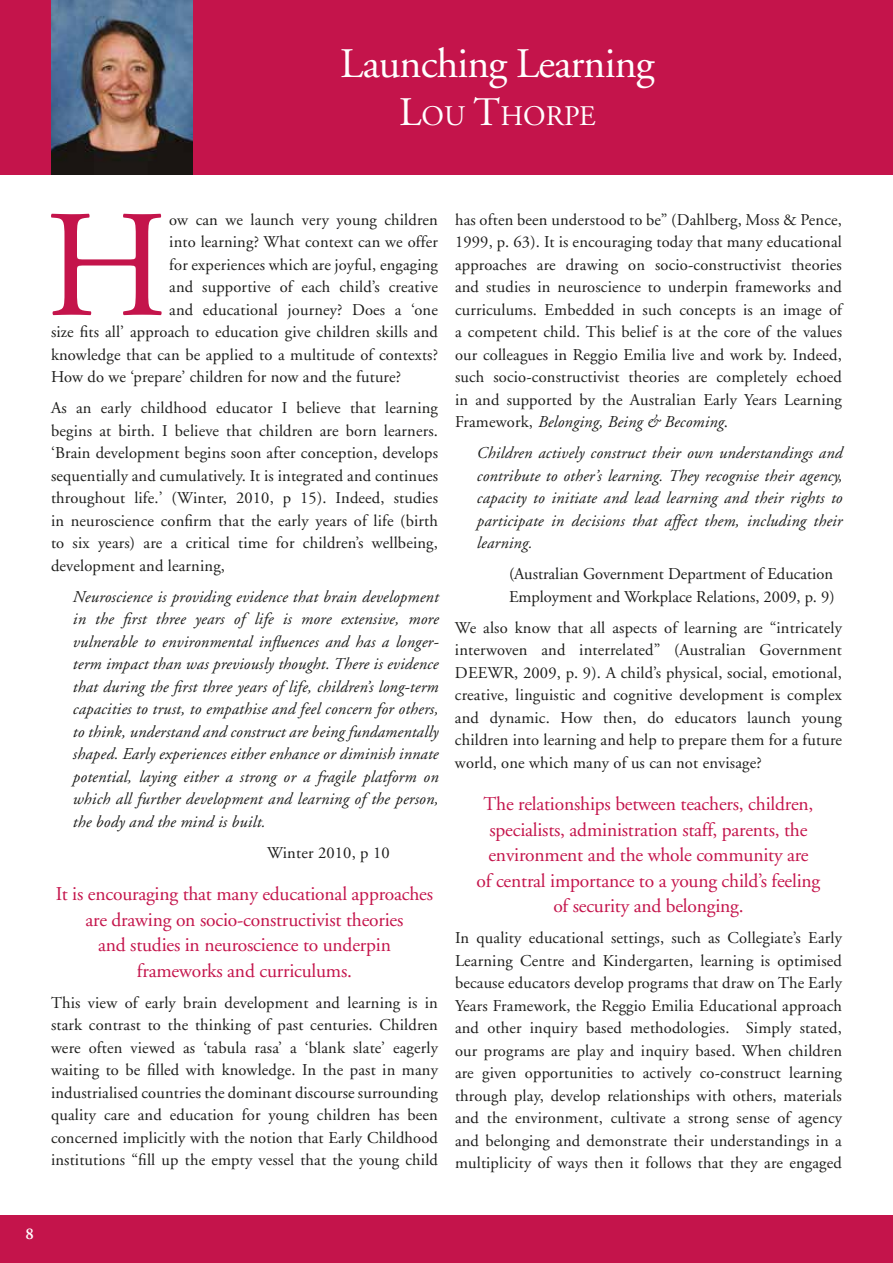
<style>
.page{position:relative;width:893px;height:1263px;background:#fff}
.page>*{position:absolute;margin:0;border:0;box-sizing:border-box;transform-origin:0 0}
.Body_Copy{font:152.25px "Adobe Garamond";color:#c4144b}
.t1{font:42px "Adobe Garamond";letter-spacing:-.02em;color:#fff}
.Author{font:28.35px "Adobe Garamond";color:#fff}
.Pull_out{font:19.5px/25.5px "Adobe Garamond";letter-spacing:-.01em;color:#c4144b;text-align:center}
.Body_Copy-2{font:16.5px/22.5px "Adobe Garamond";letter-spacing:.01em;color:#1d1d1b;text-align:justify}
.Body_Copy-3{font:italic 16.5px/22.5px "Adobe Garamond";letter-spacing:.01em;color:#1d1d1b;text-align:justify}
.t2{font:600 16.5px "Adobe Garamond";color:#fff}
.s1{font-size:40.5px}
.s2{font-style:italic}
</style>
<div class="page">
<div style="left:0;top:1215px;width:893px;height:48px;background:#c4144b"></div>
<div style="left:0;top:0;width:893px;height:174px;background:#c4144b"></div>
<img style="left:51px;top:0;width:141px;height:174px">
<p class="t1" style="left:340px;top:42px;width:316px">Launching Learning</p>
<p class="Author" style="left:399px;top:101px;width:182px"><span class="s1">L</span>OU <span class="s1">T</span>HORPE</p>
<p class="Body_Copy" style="left:45px;top:185px;width:124px">H</p>
<p class="Body_Copy-2" style="left:169px;top:209px;width:270px">ow can we launch very young children</p>
<p class="Body_Copy-2" style="left:169px;top:231px;width:270px">into learning? What context can we offer</p>
<p class="Body_Copy-2" style="left:169px;top:254px;width:270px">for experiences which are joyful, engaging</p>
<p class="Body_Copy-2" style="left:169px;top:276px;width:270px">and supportive of each child’s creative</p>
<p class="Body_Copy-2" style="left:169px;top:299px;width:270px">and educational journey? Does a ‘one</p>
<p class="Body_Copy-2" style="left:51px;top:321px;width:388px">size fits all’ approach to education give children skills and</p>
<p class="Body_Copy-2" style="left:51px;top:344px;width:388px">knowledge that can be applied to a multitude of contexts?</p>
<p class="Body_Copy-2" style="left:51px;top:366px;width:352px">How do we ‘prepare’ children for now and the future?</p>
<p class="Body_Copy-2" style="left:51px;top:397px;width:388px">As an early childhood educator I believe that learning begins at birth. I believe that children are born learners. ‘Brain development begins soon after conception, develops sequentially and cumulatively. It is integrated and continues throughout life.’ (Winter, 2010, p 15). Indeed, studies in neuroscience confirm that the early years of life (birth to six years) are a critical time for children’s wellbeing, development and learning,</p>
<p class="Body_Copy-3" style="left:72px;top:586px;width:368px">Neuroscience is providing evidence that brain development in the first three years of life is more extensive, more vulnerable to environmental influences and has a longer&shy;term impact than was previously thought. There is evidence that during the first three years of life, children’s long-term capacities to trust, to empathise and feel concern for others, to think, understand and construct are being fundamentally shaped. Early experiences either enhance or diminish innate potential, laying either a strong or a fragile platform on which all further development and learning of the person, the body and the mind is built.</p>
<p class="Body_Copy-2" style="left:267px;top:842px;width:124px">Winter 2010, p 10</p>
<p class="Pull_out" style="left:56px;top:882px;width:379px">It is encouraging that many educational approaches are drawing on socio-constructivist theories<br>and studies in neuroscience to underpin frameworks and curriculums.</p>
<p class="Body_Copy-2" style="left:51px;top:992px;width:388px">This view of early brain development and learning is in stark contrast to the thinking of past centuries. Children were often viewed as ‘tabula rasa’ a ‘blank slate’ eagerly waiting to be filled with knowledge. In the past in many industrialised countries the dominant discourse surrounding quality care and education for young children has been concerned implicitly with the notion that Early Childhood institutions “fill up the empty vessel that the young child</p>
<p class="Body_Copy-2" style="left:455px;top:209px;width:388px">has often been understood to be” (Dahlberg, Moss &amp; Pence, 1999, p. 63). It is encouraging today that many educational approaches are drawing on socio-constructivist theories and studies in neuroscience to underpin frameworks and curriculums. Embedded in such concepts is an image of a competent child. This belief is at the core of the values our colleagues in Reggio Emilia live and work by. Indeed, such socio-constructivist theories are completely echoed in and supported by the Australian Early Years Learning Framework, <span class="s2">Belonging, Being &amp; Becoming</span>.</p>
<p class="Body_Copy-3" style="left:476px;top:442px;width:367px">Children actively construct their own understandings and contribute to other’s learning. They recognise their agency, capacity to initiate and lead learning and their rights to participate in decisions that affect them, including their learning.</p>
<p class="Body_Copy-2" style="left:509px;top:563px;width:327px">(Australian Government Department of Education<br>Employment and Workplace Relations, 2009, p. 9)</p>
<p class="Body_Copy-2" style="left:455px;top:617px;width:388px">We also know that all aspects of learning are “intricately interwoven and interrelated” (Australian Government DEEWR, 2009, p. 9). A child’s physical, social, emotional, creative, linguistic and cognitive development is complex and dynamic. How then, do educators launch young children into learning and help to prepare them for a future world, one which many of us can not envisage?</p>
<p class="Pull_out" style="left:477px;top:792px;width:345px">The relationships between teachers, children, specialists, administration staff, parents, the environment and the whole community are<br>of central importance to a young child’s feeling of security and belonging.</p>
<p class="Body_Copy-2" style="left:455px;top:927px;width:388px">In quality educational settings, such as Collegiate’s Early Learning Centre and Kindergarten, learning is optimised because educators develop programs that draw on The Early Years Framework, the Reggio Emilia Educational approach and other inquiry based methodologies. Simply stated, our programs are play and inquiry based. When children are given opportunities to actively co-construct learning through play, develop relationships with others, materials and the environment, cultivate a strong sense of agency and belonging and demonstrate their understandings in a multiplicity of ways then it follows that they are engaged</p>
<p class="t2" style="left:26px;top:1225px;width:10px">8</p>
</div>
